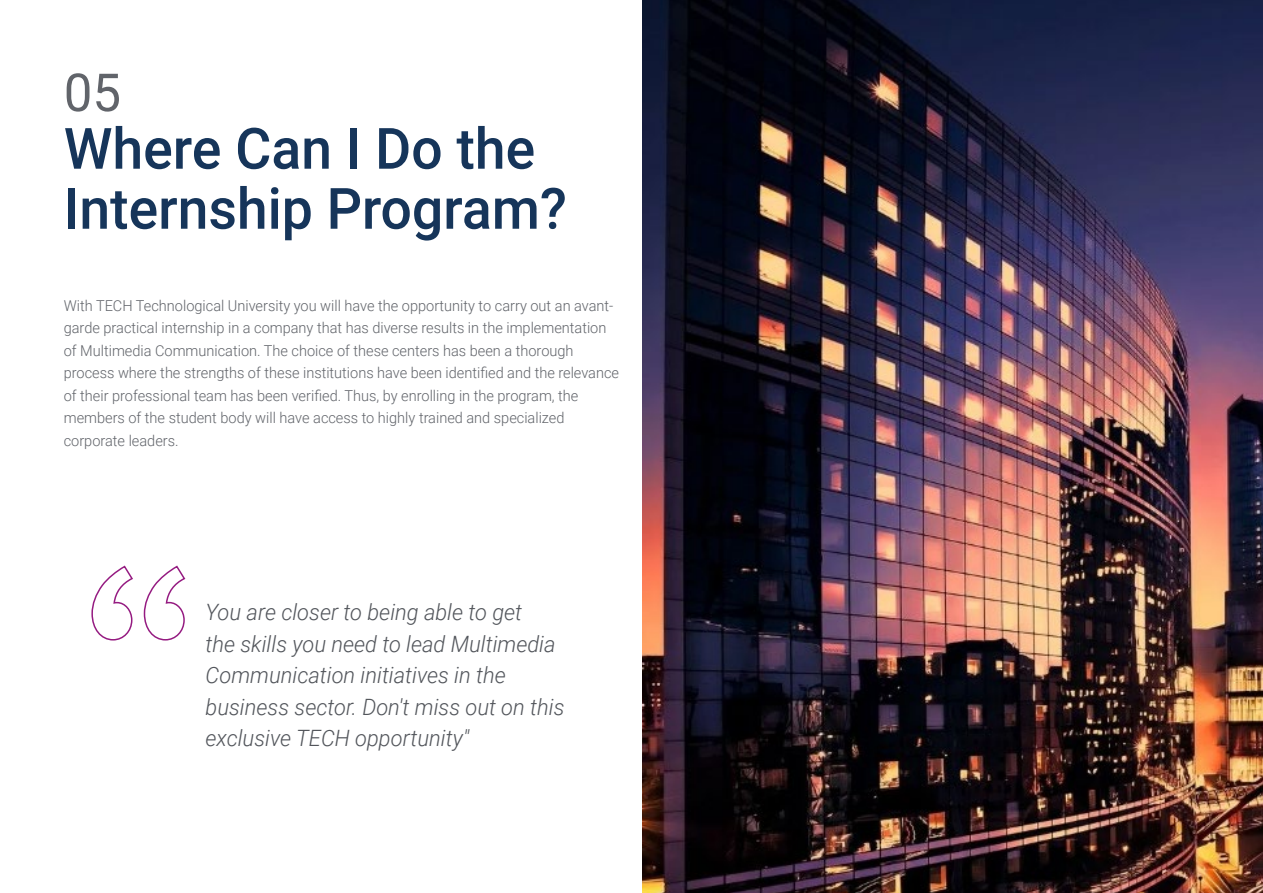
<style>
.page{position:relative;width:1263px;height:893px;background:#fff}
.page>*{position:absolute;margin:0;border:0;box-sizing:border-box;transform-origin:0 0}
.t1{font:500 57px/60px "Roboto";color:#16355a}
.t2{font:52.5px "Roboto";color:#61646a}
.t3{font:italic 300 22.5px/31.5px "Roboto";color:#52555b}
.t4{font:300 15px/22.5px "Roboto";color:#61646a}
</style>
<div class="page">
<svg style="left:91px;top:565px;width:95px;height:76px"></svg>
<img style="left:642px;top:0;width:621px;height:893px">
<h2 class="t2" style="left:64px;top:56px;width:59px">05</h2>
<h1 class="t1" style="left:64px;top:116px;width:504px">Where Can I Do the<br>Internship Program?</h1>
<p class="t4" style="left:64px;top:293px;width:557px">With TECH Technological University you will have the opportunity to carry out an avant&shy;garde practical internship in a company that has diverse results in the implementation of Multimedia Communication. The choice of these centers has been a thorough process where the strengths of these institutions have been identified and the relevance of their professional team has been verified. Thus, by enrolling in the program, the members of the student body will have access to highly trained and specialized corporate leaders.</p>
<h3 class="t3" style="left:206px;top:595px;width:360px">You are closer to being able to get<br>the skills you need to lead Multimedia Communication initiatives in the business sector. Don't miss out on this exclusive TECH opportunity"</h3>
</div>
